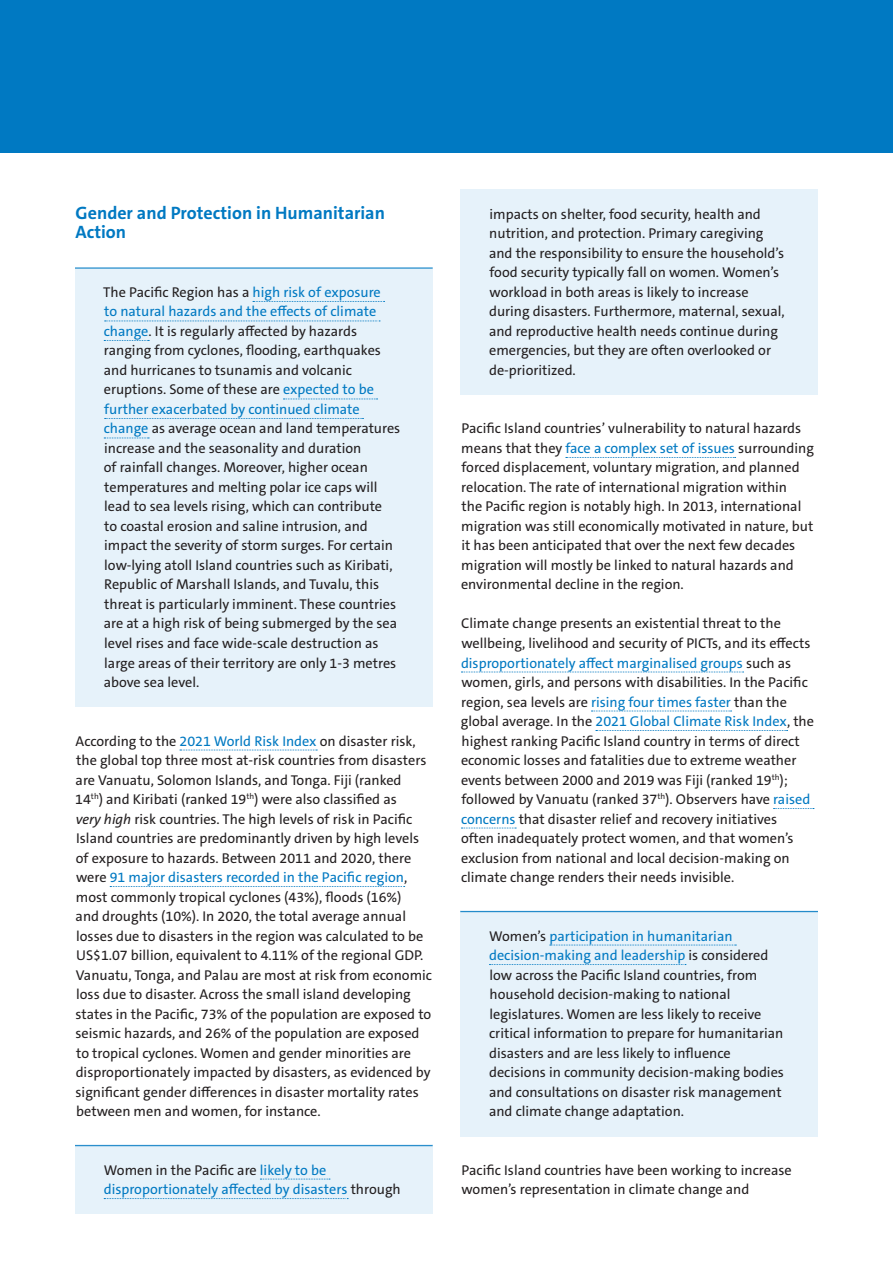
<style>
.page{position:relative;width:893px;height:1263px;background:#fff}
.page>*{position:absolute;margin:0;border:0;box-sizing:border-box;transform-origin:0 0}
.Main_-_heading_2{font:700 18px/19.5px "The Sans C5";color:#0079c2}
.Main_-_body_text{font:14.25px/19.5px "The Sans C5";color:#231f20}
.Main_-_body_text_-_p{font:14.25px/19.5px "The Sans C5";color:#231f20}
.Main_-_body_text_-_p-2{font:14.25px/19.5px "The Sans C5";color:#0079c2}
.s1{color:#0079c2}
.s2{font-style:italic}
.s3{color:#231f20}
</style>
<div class="page">
<div style="left:0;top:0;width:893px;height:153px;background:#0079c2"></div>
<div style="left:75px;top:267px;width:358px;height:440px;background:#e6f2fa"></div>
<hr style="left:75px;top:268px;width:358px;height:1px;background:#0079c2">
<svg style="left:253px;top:301px;width:132px;height:1px"></svg>
<svg style="left:105px;top:321px;width:275px;height:1px"></svg>
<svg style="left:104px;top:340px;width:45px;height:1px"></svg>
<svg style="left:283px;top:399px;width:95px;height:1px"></svg>
<svg style="left:105px;top:418px;width:258px;height:1px"></svg>
<svg style="left:104px;top:438px;width:45px;height:1px"></svg>
<svg style="left:180px;top:750px;width:137px;height:1px"></svg>
<svg style="left:110px;top:886px;width:295px;height:1px"></svg>
<div style="left:75px;top:1145px;width:358px;height:69px;background:#e6f2fa"></div>
<hr style="left:75px;top:1145px;width:358px;height:1px;background:#0079c2">
<svg style="left:260px;top:1179px;width:70px;height:1px"></svg>
<svg style="left:104px;top:1198px;width:244px;height:1px"></svg>
<div style="left:460px;top:189px;width:358px;height:206px;background:#e6f2fa"></div>
<svg style="left:566px;top:457px;width:170px;height:1px"></svg>
<svg style="left:461px;top:672px;width:283px;height:1px"></svg>
<svg style="left:591px;top:711px;width:141px;height:1px"></svg>
<svg style="left:596px;top:730px;width:192px;height:1px"></svg>
<svg style="left:773px;top:808px;width:41px;height:1px"></svg>
<svg style="left:461px;top:828px;width:55px;height:1px"></svg>
<div style="left:460px;top:911px;width:358px;height:226px;background:#e6f2fa"></div>
<hr style="left:460px;top:911px;width:358px;height:1px;background:#0079c2">
<svg style="left:550px;top:945px;width:186px;height:1px"></svg>
<svg style="left:489px;top:964px;width:197px;height:1px"></svg>
<p class="Main_-_heading_2" style="left:75px;top:203px;width:311px">Gender and Protection in Humanitarian<br>Action</p>
<p class="Main_-_body_text_-_p" style="left:103px;top:282px;width:299px">The Pacific Region has a <span class="s1">high risk of exposure<br>to natural hazards and the effects of climate change</span>. It is regularly affected by hazards ranging from cyclones, flooding, earthquakes and hurricanes to tsunamis and volcanic eruptions. Some of these are <span class="s1">expected to be further exacerbated by continued climate change</span> as average ocean and land temperatures increase and the seasonality and duration<br>of rainfall changes. Moreover, higher ocean temperatures and melting polar ice caps will lead to sea levels rising, which can contribute<br>to coastal erosion and saline intrusion, and impact the severity of storm surges. For certain low-lying atoll Island countries such as Kiribati, Republic of Marshall Islands, and Tuvalu, this threat is particularly imminent. These countries are at a high risk of being submerged by the sea level rises and face wide-scale destruction as large areas of their territory are only 1-3 metres above sea level.</p>
<p class="Main_-_body_text" style="left:75px;top:731px;width:358px">According to the <span class="s1">2021 World Risk Index</span> on disaster risk, the global top three most at-risk countries from disasters are Vanuatu, Solomon Islands, and Tonga. Fiji (ranked 14<sup>th</sup>) and Kiribati (ranked 19<sup>th</sup>) were also classified as<br><span class="s2">very high</span> risk countries. The high levels of risk in Pacific Island countries are predominantly driven by high levels of exposure to hazards. Between 2011 and 2020, there were <span class="s1">91 major disasters recorded in the Pacific region</span>, most commonly tropical cyclones (43%), floods (16%)<br>and droughts (10%). In 2020, the total average annual losses due to disasters in the region was calculated to be US$1.07 billion, equivalent to 4.11% of the regional GDP.<br>Vanuatu, Tonga, and Palau are most at risk from economic loss due to disaster. Across the small island developing states in the Pacific, 73% of the population are exposed to seismic hazards, and 26% of the population are exposed to tropical cyclones. Women and gender minorities are disproportionately impacted by disasters, as evidenced by significant gender differences in disaster mortality rates between men and women, for instance.</p>
<p class="Main_-_body_text_-_p-2" style="left:104px;top:1160px;width:299px"><span class="s3">Women in the Pacific are</span> likely to be disproportionately affected by disasters <span class="s3">through</span></p>
<p class="Main_-_body_text_-_p" style="left:489px;top:204px;width:297px">impacts on shelter, food security, health and nutrition, and protection. Primary caregiving and the responsibility to ensure the household’s food security typically fall on women. Women’s workload in both areas is likely to increase during disasters. Furthermore, maternal, sexual, and reproductive health needs continue during emergencies, but they are often overlooked or de-prioritized.</p>
<p class="Main_-_body_text" style="left:461px;top:419px;width:354px">Pacific Island countries’ vulnerability to natural hazards means that they <span class="s1">face a complex set of issues</span> surrounding forced displacement, voluntary migration, and planned relocation. The rate of international migration within<br>the Pacific region is notably high. In 2013, international migration was still economically motivated in nature, but it has been anticipated that over the next few decades migration will mostly be linked to natural hazards and environmental decline in the region.</p>
<p class="Main_-_body_text" style="left:461px;top:614px;width:355px">Climate change presents an existential threat to the wellbeing, livelihood and security of PICTs, and its effects <span class="s1">disproportionately affect marginalised groups</span> such as women, girls, and persons with disabilities. In the Pacific region, sea levels are <span class="s1">rising four times faster</span> than the global average. In the <span class="s1">2021 Global Climate Risk Index</span>, the highest ranking Pacific Island country in terms of direct economic losses and fatalities due to extreme weather events between 2000 and 2019 was Fiji (ranked 19<sup>th</sup>); followed by Vanuatu (ranked 37<sup>th</sup>). Observers have <span class="s1">raised concerns</span> that disaster relief and recovery initiatives<br>often inadequately protect women, and that women’s exclusion from national and local decision-making on climate change renders their needs invisible.</p>
<p class="Main_-_body_text_-_p" style="left:489px;top:926px;width:296px">Women’s <span class="s1">participation in humanitarian decision-making and leadership</span> is considered low across the Pacific Island countries, from household decision-making to national legislatures. Women are less likely to receive critical information to prepare for humanitarian disasters and are less likely to influence decisions in community decision-making bodies and consultations on disaster risk management and climate change adaptation.</p>
<p class="Main_-_body_text" style="left:461px;top:1160px;width:332px">Pacific Island countries have been working to increase women’s representation in climate change and</p>
</div>
